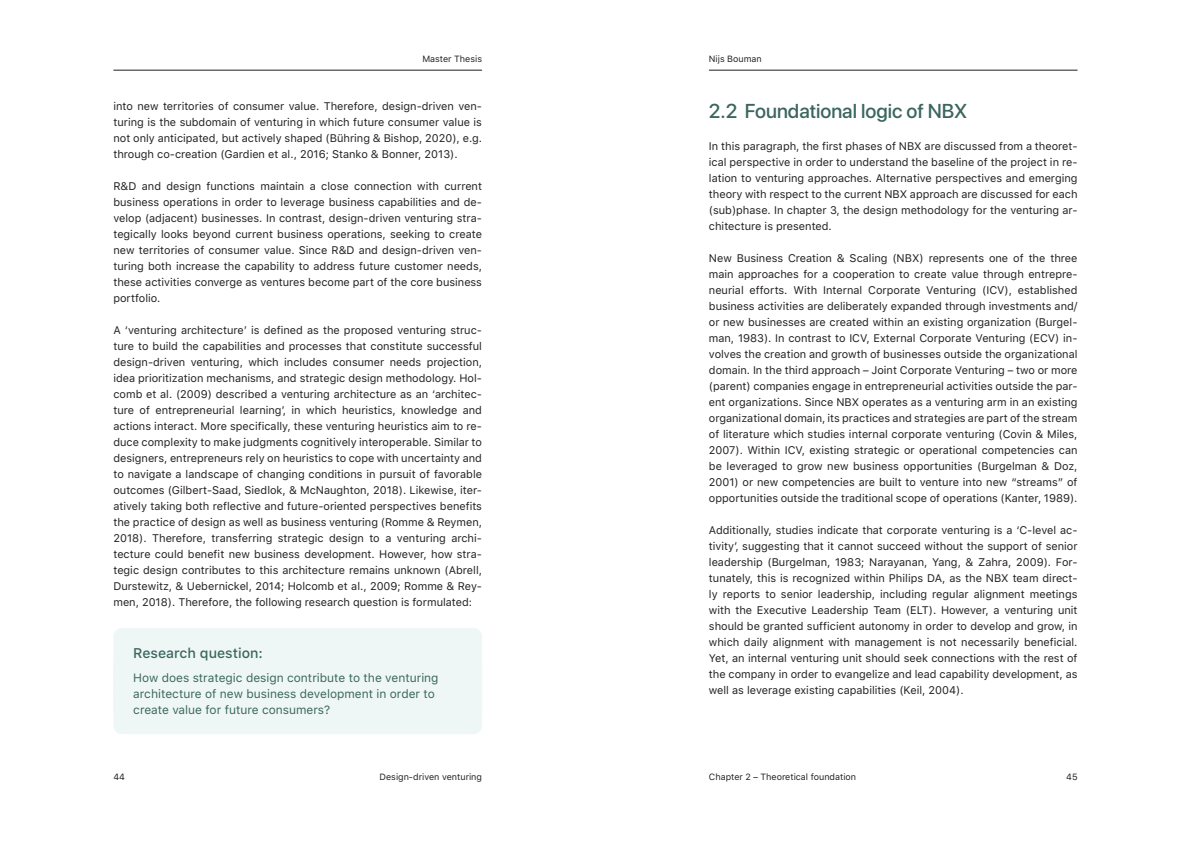
<style>
.page{position:relative;width:1191px;height:842px;background:#fff}
.page>*{position:absolute;margin:0;border:0;box-sizing:border-box;transform-origin:0 0}
.t1{font:500 20px "SF Pro Display";color:#3a665e}
.t2{font:500 14px "SF Pro Text";color:#3a665e}
.t3{font:12px/16px "SF Pro Text";color:#3a665e}
.t4{font:11px/16px "SF Pro Text";color:#231f20;text-align:justify}
.t5{font:9px "SF Pro Text";color:#231f20}
</style>
<div class="page">
<hr style="left:113px;top:70px;width:369px;height:1px;background:#231f20">
<hr style="left:709px;top:70px;width:368px;height:1px;background:#231f20">
<div style="left:113px;top:628px;width:369px;height:58px;background:#eff7f6;border-radius:9px"></div>
<div style="left:113px;top:670px;width:369px;height:48px;background:#eff7f6;border-radius:9px"></div>
<div style="left:113px;top:686px;width:369px;height:48px;background:#eff7f6;border-radius:9px"></div>
<p class="t5" style="left:422px;top:53px;width:61px">Master Thesis</p>
<p class="t5" style="left:709px;top:53px;width:54px">Nijs Bouman</p>
<p class="t4" style="left:113px;top:97px;width:370px">into new territories of consumer value. Therefore, design-driven ven&shy;turing is the subdomain of venturing in which future consumer value is not only anticipated, but actively shaped (Bühring &amp; Bishop, 2020), e.g. through co-creation (Gardien et al., 2016; Stanko &amp; Bonner, 2013).</p>
<p class="t4" style="left:113px;top:177px;width:370px">R&amp;D and design functions maintain a close connection with current business operations in order to leverage business capabilities and de&shy;velop (adjacent) businesses. In contrast, design-driven venturing stra&shy;tegically looks beyond current business operations, seeking to create new territories of consumer value. Since R&amp;D and design-driven ven&shy;turing both increase the capability to address future customer needs, these activities converge as ventures become part of the core business portfolio.</p>
<p class="t4" style="left:113px;top:321px;width:370px">A ‘venturing architecture’ is defined as the proposed venturing struc&shy;ture to build the capabilities and processes that constitute successful design-driven venturing, which includes consumer needs projection, idea prioritization mechanisms, and strategic design methodology. Hol&shy;comb et al. (2009) described a venturing architecture as an ‘architec&shy;ture of entrepreneurial learning’, in which heuristics, knowledge and actions interact. More specifically, these venturing heuristics aim to re&shy;duce complexity to make judgments cognitively interoperable. Similar to designers, entrepreneurs rely on heuristics to cope with uncertainty and to navigate a landscape of changing conditions in pursuit of favorable outcomes (Gilbert-Saad, Siedlok, &amp; McNaughton, 2018). Likewise, iter&shy;atively taking both reflective and future-oriented perspectives benefits the practice of design as well as business venturing (Romme &amp; Reymen, 2018). Therefore, transferring strategic design to a venturing archi&shy;tecture could benefit new business development. However, how stra&shy;tegic design contributes to this architecture remains unknown (Abrell, Durstewitz, &amp; Uebernickel, 2014; Holcomb et al., 2009; Romme &amp; Rey&shy;men, 2018). Therefore, the following research question is formulated:</p>
<p class="t2" style="left:133px;top:643px;width:131px">Research question:</p>
<p class="t3" style="left:133px;top:669px;width:307px">How does strategic design contribute to the venturing architecture of new business development in order to create value for future consumers?</p>
<h1 class="t1" style="left:709px;top:97px;width:260px">2.2 Foundational logic of NBX</h1>
<p class="t4" style="left:709px;top:138px;width:370px">In this paragraph, the first phases of NBX are discussed from a theoret&shy;ical perspective in order to understand the baseline of the project in re&shy;lation to venturing approaches. Alternative perspectives and emerging theory with respect to the current NBX approach are discussed for each (sub)phase. In chapter 3, the design methodology for the venturing ar&shy;chitecture is presented.</p>
<p class="t4" style="left:709px;top:250px;width:370px">New Business Creation &amp; Scaling (NBX) represents one of the three main approaches for a cooperation to create value through entrepre&shy;neurial efforts. With Internal Corporate Venturing (ICV), established business activities are deliberately expanded through investments and/ or new businesses are created within an existing organization (Burgel&shy;man, 1983). In contrast to ICV, External Corporate Venturing (ECV) in&shy;volves the creation and growth of businesses outside the organizational domain. In the third approach – Joint Corporate Venturing – two or more (parent) companies engage in entrepreneurial activities outside the par&shy;ent organizations. Since NBX operates as a venturing arm in an existing organizational domain, its practices and strategies are part of the stream of literature which studies internal corporate venturing (Covin &amp; Miles, 2007). Within ICV, existing strategic or operational competencies can be leveraged to grow new business opportunities (Burgelman &amp; Doz, 2001) or new competencies are built to venture into new “streams” of opportunities outside the traditional scope of operations (Kanter, 1989).</p>
<p class="t4" style="left:709px;top:522px;width:370px">Additionally, studies indicate that corporate venturing is a ‘C-level ac&shy;tivity’, suggesting that it cannot succeed without the support of senior leadership (Burgelman, 1983; Narayanan, Yang, &amp; Zahra, 2009). For&shy;tunately, this is recognized within Philips DA, as the NBX team direct&shy;ly reports to senior leadership, including regular alignment meetings with the Executive Leadership Team (ELT). However, a venturing unit should be granted sufficient autonomy in order to develop and grow, in which daily alignment with management is not necessarily beneficial.<br>Yet, an internal venturing unit should seek connections with the rest of the company in order to evangelize and lead capability development, as well as leverage existing capabilities (Keil, 2004).</p>
<p class="t5" style="left:380px;top:771px;width:104px">Design-driven venturing</p>
<p class="t5" style="left:709px;top:771px;width:149px">Chapter 2 – Theoretical foundation</p>
<p class="t5" style="left:113px;top:771px;width:13px">44</p>
<p class="t5" style="left:1066px;top:771px;width:13px">45</p>
</div>
